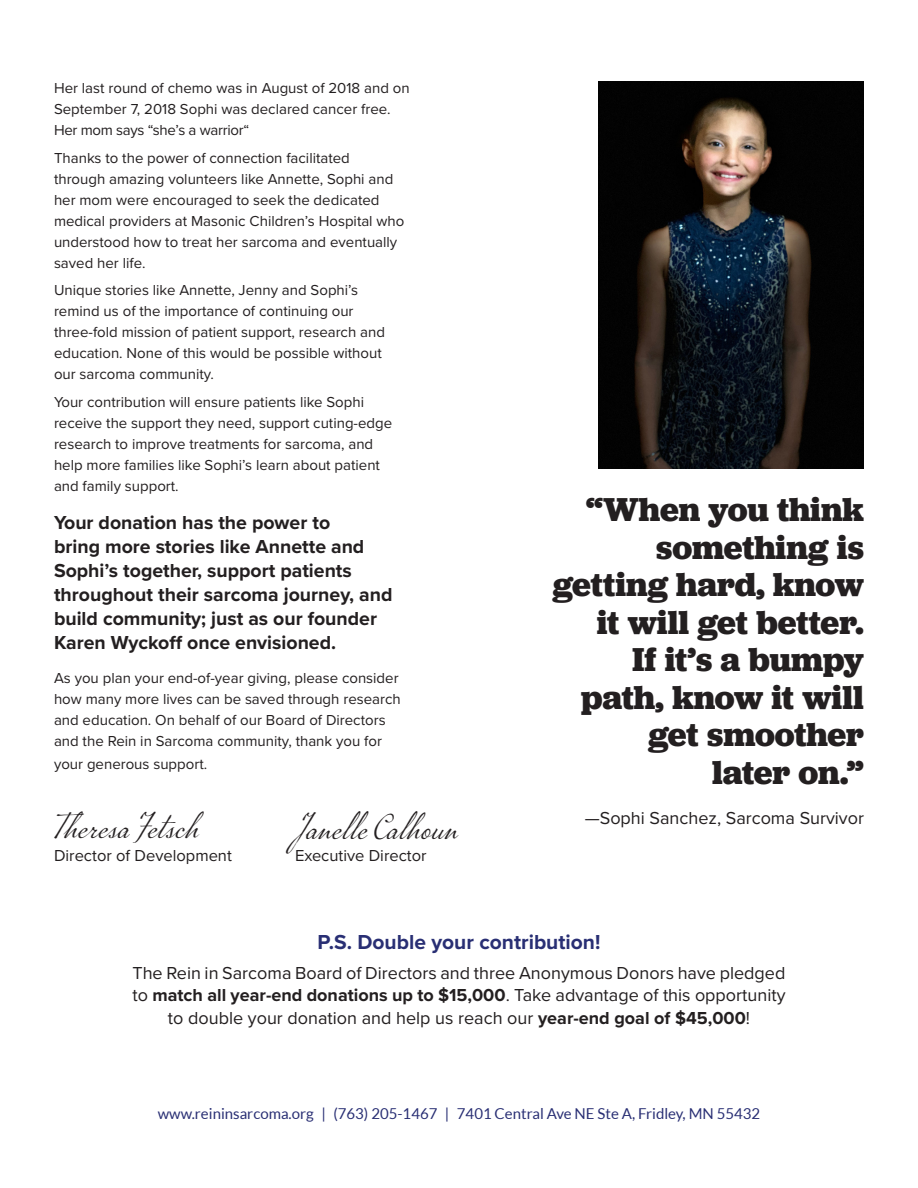
<style>
.page{position:relative;width:918px;height:1188px;background:#fff}
.page>*{position:absolute;margin:0;border:0;box-sizing:border-box;transform-origin:0 0}
.t1{font:43.5px "P22 Marcel Script Pro";color:#231f20}
.t2{font:700 34.5px/37.5px "Jubilat";letter-spacing:-.005em;color:#231f20;text-align:right}
.t3{font:700 21px "Proxima Nova";color:#292f74}
.t4{font:700 19.5px/24px "Proxima Nova";color:#231f20}
.t5{font:18px/22.5px "Proxima Nova";color:#231f20;text-align:center}
.t6{font:16.5px "Proxima Nova";color:#231f20}
.t7{font:15px/21px "Proxima Nova";color:#231f20}
.t8{font:15px "Lato";color:#292f74}
.s1{font-weight:700}
</style>
<div class="page">
<img style="left:598px;top:81px;width:266px;height:388px">
<p class="t7" style="left:54px;top:78px;width:357px">Her last round of chemo was in August of 2018 and on<br>September 7, 2018 Sophi was declared cancer free.<br>Her mom says “she’s a warrior“</p>
<p class="t7" style="left:54px;top:147px;width:352px">Thanks to the power of connection facilitated through amazing volunteers like Annette, Sophi and her mom were encouraged to seek the dedicated medical providers at Masonic Children’s Hospital who understood how to treat her sarcoma and eventually saved her life.</p>
<p class="t7" style="left:54px;top:280px;width:333px">Unique stories like Annette, Jenny and Sophi’s remind us of the importance of continuing our three-fold mission of patient support, research and education. None of this would be possible without our sarcoma community.</p>
<p class="t7" style="left:54px;top:392px;width:340px">Your contribution will ensure patients like Sophi receive the support they need, support cuting-edge research to improve treatments for sarcoma, and help more families like Sophi’s learn about patient and family support.</p>
<p class="t4" style="left:54px;top:511px;width:340px">Your donation has the power to<br>bring more stories like Annette and Sophi’s together, support patients throughout their sarcoma journey, and build community; just as our founder Karen Wyckoff once envisioned.</p>
<p class="t7" style="left:54px;top:668px;width:348px">As you plan your end-of-year giving, please consider how many more lives can be saved through research and education. On behalf of our Board of Directors and the Rein in Sarcoma community, thank you for</p>
<p class="t7" style="left:54px;top:753px;width:155px">your generous support.</p>
<p class="t1" style="left:54px;top:798px;width:147px">Theresa Fetsch</p>
<p class="t6" style="left:54px;top:846px;width:179px">Director of Development</p>
<p class="t1" style="left:295px;top:798px;width:165px">Janelle Calhoun</p>
<p class="t6" style="left:295px;top:846px;width:133px">Executive Director</p>
<p class="t2" style="left:552px;top:491px;width:313px">“When you think something is getting hard, know it will get better.<br>If it’s a bumpy path, know it will get smoother<br>later on.”</p>
<p class="t5" style="left:585px;top:808px;width:281px">—Sophi Sanchez, Sarcoma Survivor</p>
<p class="t3" style="left:318px;top:930px;width:284px">P.S. Double your contribution!</p>
<p class="t5" style="left:132px;top:962px;width:655px">The Rein in Sarcoma Board of Directors and three Anonymous Donors have pledged to <span class="s1">match all year-end donations up to $15,000</span>. Take advantage of this opportunity to double your donation and help us reach our <span class="s1">year-end goal of $45,000</span>!</p>
<p class="t8" style="left:158px;top:1105px;width:604px">www.reininsarcoma.org | (763) 205-1467 | 7401 Central Ave NE Ste A, Fridley, MN 55432</p>
</div>
